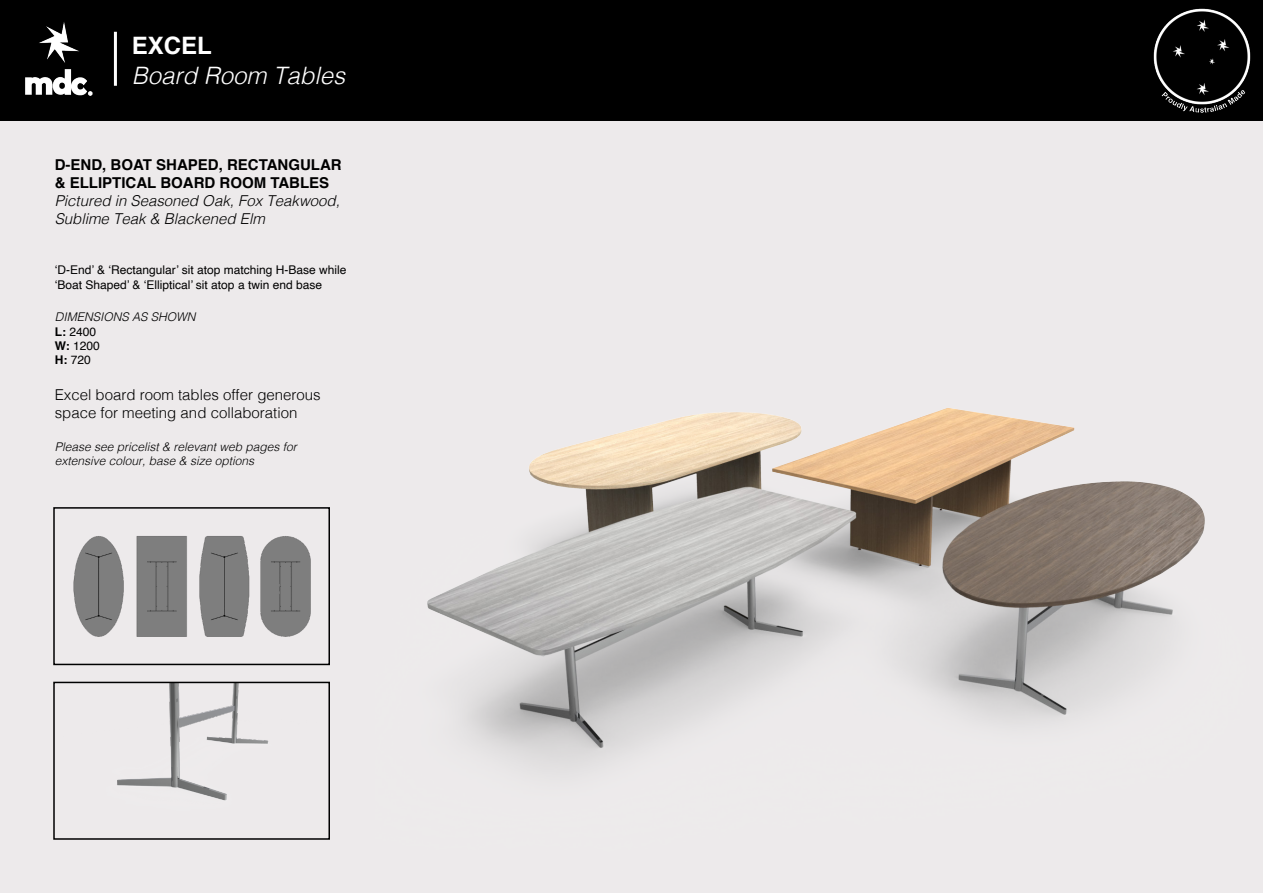
<style>
.page{position:relative;width:1263px;height:893px;background:#fff}
.page>*{position:absolute;margin:0;border:0;box-sizing:border-box;transform-origin:0 0}
.t1{font:italic 300 24px "Helvetica";color:#fff}
.t2{font:700 24px "Helvetica";color:#fff}
.t3{font:300 15px/18px "Helvetica";color:#000}
.t4{font:italic 300 15px/18px "Helvetica";color:#000}
.t5{font:700 15px/18px "Helvetica";color:#000}
.t6{font:12px/14.4px "Helvetica";color:#000}
.t7{font:italic 300 12px "Helvetica";color:#000}
.s1{font-weight:700}
</style>
<div class="page">
<div style="left:0;top:121px;width:1263px;height:772px;background:#edeaeb"></div>
<div style="left:0;top:0;width:1263px;height:121px;background:#000"></div>
<img style="left:25px;top:22px;width:68px;height:74px">
<hr style="left:114px;top:32px;width:3px;height:54px;background:#fff">
<img style="left:427px;top:408px;width:778px;height:360px">
<img style="left:73px;top:536px;width:238px;height:101px">
<div style="left:53px;top:507px;width:277px;height:158px;border:2px solid #000"></div>
<img style="left:117px;top:685px;width:152px;height:116px">
<div style="left:53px;top:682px;width:277px;height:158px;border:2px solid #000"></div>
<img style="left:1153px;top:8px;width:98px;height:105px">
<p class="t2" style="left:132px;top:26px;width:82px">EXCEL</p>
<p class="t1" style="left:132px;top:55px;width:215px">Board Room Tables</p>
<p class="t5" style="left:55px;top:156px;width:288px">D-END, BOAT SHAPED, RECTANGULAR &amp; ELLIPTICAL BOARD ROOM TABLES</p>
<p class="t4" style="left:55px;top:191px;width:287px">Pictured in Seasoned Oak, Fox Teakwood,<br>Sublime Teak &amp; Blackened Elm</p>
<p class="t6" style="left:55px;top:263px;width:293px">‘D-End’ &amp; ‘Rectangular’ sit atop matching H-Base while ‘Boat Shaped’ &amp; ‘Elliptical’ sit atop a twin end base</p>
<p class="t7" style="left:55px;top:307px;width:142px">DIMENSIONS AS SHOWN</p>
<p class="t6" style="left:55px;top:325px;width:43px"><span class="s1">L:</span> 2400</p>
<p class="t6" style="left:55px;top:339px;width:47px"><span class="s1">W:</span> 1200</p>
<p class="t6" style="left:55px;top:353px;width:38px"><span class="s1">H:</span> 720</p>
<p class="t3" style="left:55px;top:385px;width:267px">Excel board room tables offer generous space for meeting and collaboration</p>
<p class="t7" style="left:55px;top:436px;width:244px">Please see pricelist &amp; relevant web pages for</p>
<p class="t7" style="left:55px;top:451px;width:201px">extensive colour, base &amp; size options</p>
</div>
